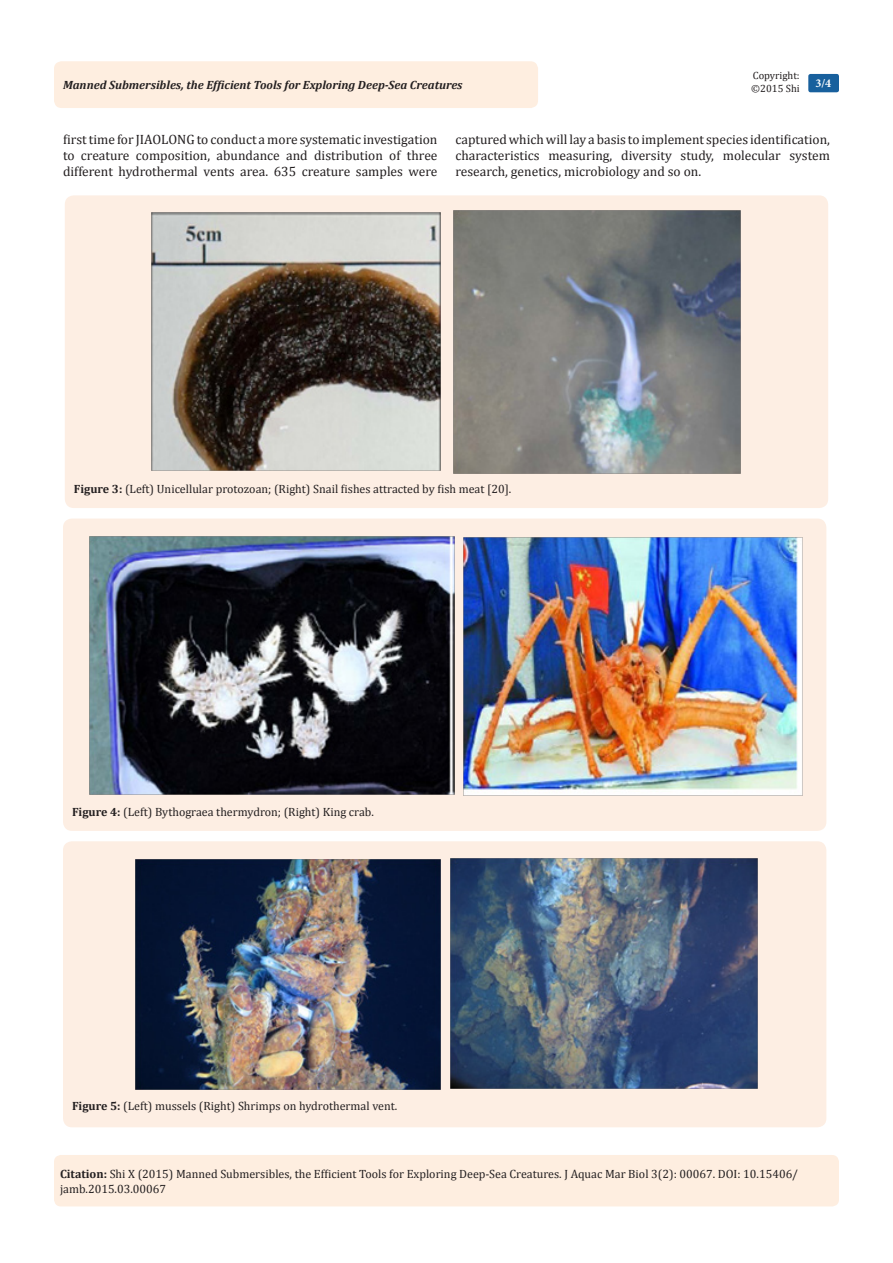
<style>
.page{position:relative;width:893px;height:1263px;background:#fff}
.page>*{position:absolute;margin:0;border:0;box-sizing:border-box;transform-origin:0 0}
.t1{font:13.5px/16.2px "Cambria";color:#231f20;text-align:justify}
.Citation{font:12px/14.4px "Cambria";color:#231f20}
.t2{font:italic 700 12px "Cambria";color:#231f20}
.t3{font:700 12px "Minion Pro";color:#fff}
.t4{font:10.5px/12.6px "Cambria";color:#231f20}
.s1{font-weight:700}
</style>
<div class="page">
<div style="left:54px;top:61px;width:484px;height:47px;background:#feeee0;border-radius:8px"></div>
<div style="left:808px;top:74px;width:31px;height:18px;background:#18609d;border-radius:2px"></div>
<div style="left:54px;top:1155px;width:785px;height:51px;background:#feeee0;border-radius:7px"></div>
<div style="left:65px;top:195px;width:763px;height:313px;background:#fdeee3;border-radius:9px"></div>
<img style="left:151px;top:212px;width:290px;height:259px">
<img style="left:453px;top:210px;width:288px;height:263px">
<div style="left:63px;top:518px;width:763px;height:313px;background:#fdeee3;border-radius:9px"></div>
<img style="left:89px;top:536px;width:366px;height:259px">
<img style="left:463px;top:537px;width:340px;height:259px">
<div style="left:63px;top:841px;width:763px;height:286px;background:#fdeee3;border-radius:9px"></div>
<img style="left:135px;top:859px;width:306px;height:230px">
<img style="left:450px;top:858px;width:308px;height:231px">
<p class="t4" style="left:751px;top:69px;width:50px">Copyright: ©2015 Shi</p>
<p class="t2" style="left:63px;top:77px;width:401px">Manned Submersibles, the Efficient Tools for Exploring Deep-Sea Creatures</p>
<p class="t3" style="left:815px;top:75px;width:17px">3/4</p>
<p class="t1" style="left:63px;top:131px;width:376px">first time for JIAOLONG to conduct a more systematic investigation to creature composition, abundance and distribution of three different hydrothermal vents area. 635 creature samples were</p>
<p class="t1" style="left:455px;top:131px;width:376px">captured which will lay a basis to implement species identification, characteristics measuring, diversity study, molecular system research, genetics, microbiology and so on.</p>
<p class="Citation" style="left:74px;top:481px;width:439px"><span class="s1">Figure 3:</span> (Left) Unicellular protozoan; (Right) Snail fishes attracted by fish meat [20].</p>
<p class="Citation" style="left:72px;top:804px;width:303px"><span class="s1">Figure 4:</span> (Left) Bythograea thermydron; (Right) King crab.</p>
<p class="Citation" style="left:72px;top:1098px;width:327px"><span class="s1">Figure 5:</span> (Left) mussels (Right) Shrimps on hydrothermal vent.</p>
<p class="Citation" style="left:60px;top:1167px;width:740px"><span class="s1">Citation:</span> Shi X (2015) Manned Submersibles, the Efficient Tools for Exploring Deep-Sea Creatures. J Aquac Mar Biol 3(2): 00067. DOI: 10.15406/ jamb.2015.03.00067</p>
</div>
